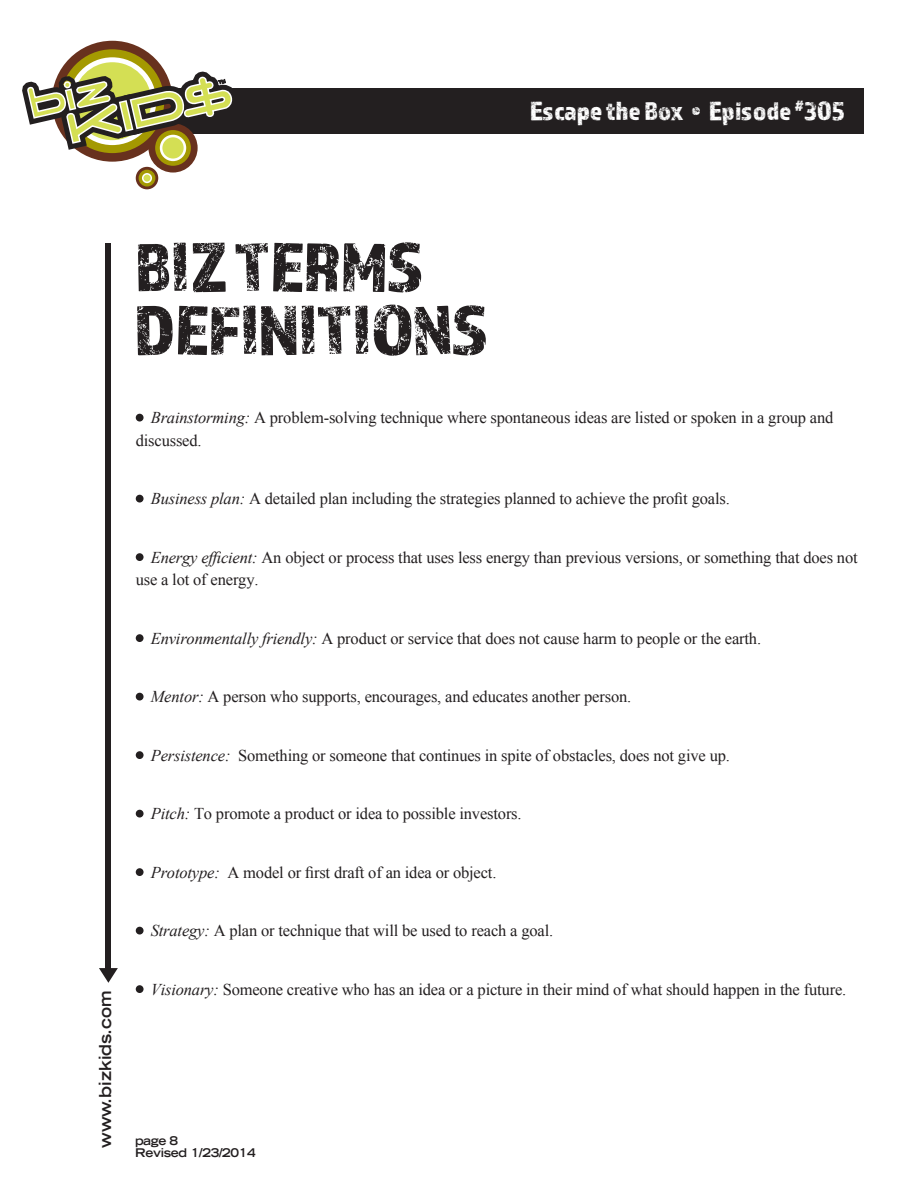
<style>
.page{position:relative;width:918px;height:1188px;background:#fff}
.page>*{position:absolute;margin:0;border:0;box-sizing:border-box;transform-origin:0 0}
.t1{font:72px/63px "Almaq Rough";letter-spacing:-.01em;color:#231f20}
.t2{font:27px "Almaq Rough";color:#fff}
.t3{font:16.5px/22.5px "Times New Roman";letter-spacing:-.01em;color:#231f20}
.t4{font:700 expanded 16.5px "Trade Gothic LT Std";color:#231f20}
.t5{font:700 expanded 12px/12px "Trade Gothic LT Std";letter-spacing:-.025em;color:#231f20}
.s1{font-style:italic}
</style>
<div class="page">
<div style="left:99px;top:88px;width:765px;height:45px;background:#231f20"></div>
<div style="left:106px;top:243px;width:5px;height:730px;background:#231f20"></div>
<svg style="left:99px;top:968px;width:19px;height:15px"></svg>
<svg style="left:22px;top:40px;width:215px;height:150px"></svg>
<div style="left:136px;top:414px;width:8px;height:8px;background:#231f20;border-radius:50%"></div>
<div style="left:136px;top:495px;width:8px;height:8px;background:#231f20;border-radius:50%"></div>
<div style="left:136px;top:553px;width:8px;height:8px;background:#231f20;border-radius:50%"></div>
<div style="left:136px;top:634px;width:8px;height:8px;background:#231f20;border-radius:50%"></div>
<div style="left:136px;top:693px;width:8px;height:8px;background:#231f20;border-radius:50%"></div>
<div style="left:136px;top:751px;width:8px;height:8px;background:#231f20;border-radius:50%"></div>
<div style="left:136px;top:810px;width:8px;height:8px;background:#231f20;border-radius:50%"></div>
<div style="left:136px;top:868px;width:8px;height:8px;background:#231f20;border-radius:50%"></div>
<div style="left:136px;top:927px;width:8px;height:8px;background:#231f20;border-radius:50%"></div>
<div style="left:136px;top:985px;width:8px;height:8px;background:#231f20;border-radius:50%"></div>
<h2 class="t2" style="left:530px;top:95px;width:316px">Escape the Box • Episode <sup>#</sup>305</h2>
<p class="t4" style="left:95px;top:1148px;width:159px;rotate:-90deg">www.bizkids.com</p>
<p class="t1" style="left:135px;top:234px;width:355px">BIZ TERMS<br>DEFINITIONS</p>
<p class="t3" style="left:136px;top:406px;width:699px;text-indent:15px"><span class="s1">Brainstorming:</span> A problem-solving technique where spontaneous ideas are listed or spoken in a group and discussed.</p>
<p class="t3" style="left:151px;top:487px;width:581px"><span class="s1">Business plan:</span> A detailed plan including the strategies planned to achieve the profit goals.</p>
<p class="t3" style="left:136px;top:546px;width:723px;text-indent:15px"><span class="s1">Energy efficient:</span> An object or process that uses less energy than previous versions, or something that does not use a lot of energy.</p>
<p class="t3" style="left:151px;top:627px;width:612px"><span class="s1">Environmentally friendly:</span> A product or service that does not cause harm to people or the earth.</p>
<p class="t3" style="left:151px;top:685px;width:482px"><span class="s1">Mentor:</span> A person who supports, encourages, and educates another person.</p>
<p class="t3" style="left:151px;top:744px;width:581px"><span class="s1">Persistence:</span> Something or someone that continues in spite of obstacles, does not give up.</p>
<p class="t3" style="left:151px;top:802px;width:372px"><span class="s1">Pitch:</span> To promote a product or idea to possible investors.</p>
<p class="t3" style="left:151px;top:861px;width:347px"><span class="s1">Prototype:</span> A model or first draft of an idea or object.</p>
<p class="t3" style="left:151px;top:919px;width:404px"><span class="s1">Strategy:</span> A plan or technique that will be used to reach a goal.</p>
<p class="t3" style="left:151px;top:978px;width:697px"><span class="s1">Visionary:</span> Someone creative who has an idea or a picture in their mind of what should happen in the future.</p>
<p class="t5" style="left:135px;top:1135px;width:122px">page 8<br>Revised 1/23/2014</p>
</div>
